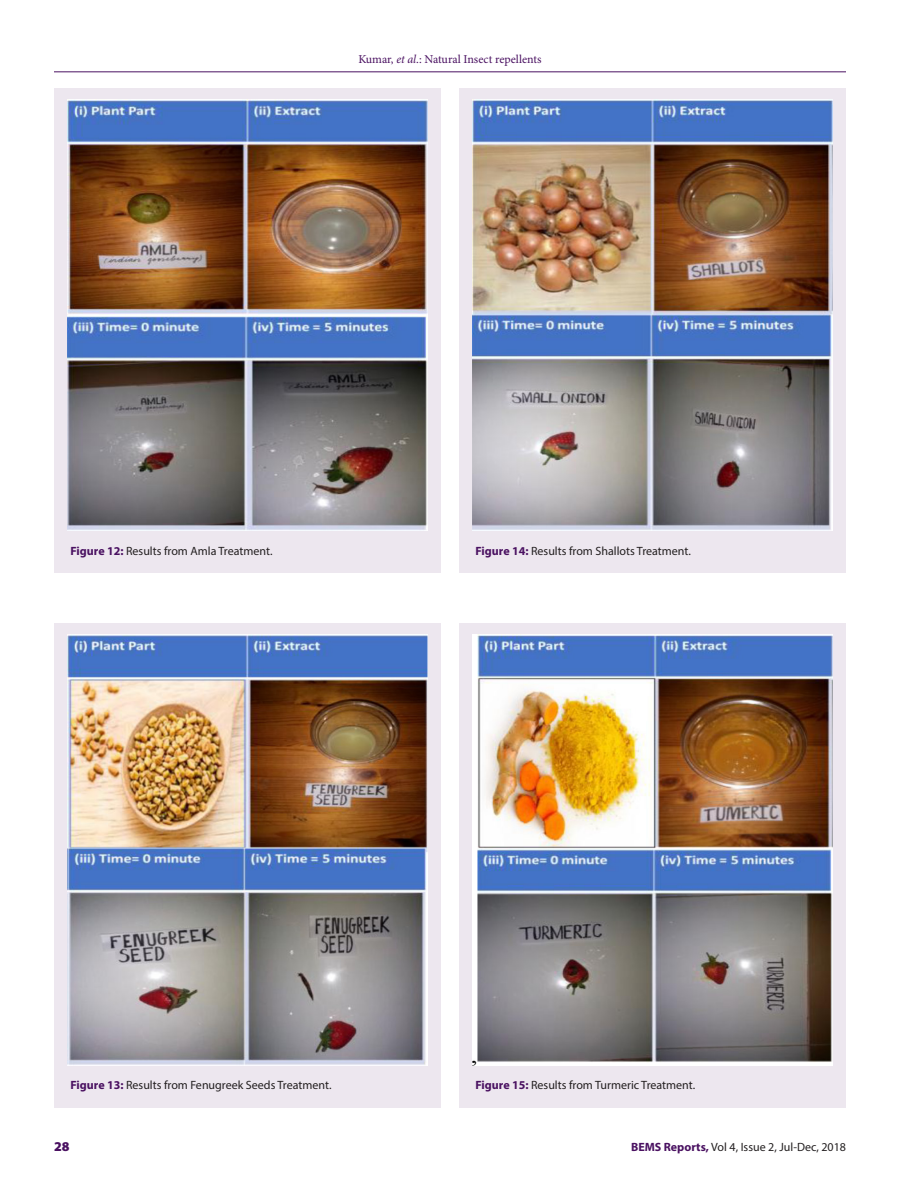
<style>
.page{position:relative;width:918px;height:1188px;background:#fff}
.page>*{position:absolute;margin:0;border:0;box-sizing:border-box;transform-origin:0 0}
.t1{font:900 13.5px "Myriad Pro";color:#4a1161}
.FIG_CAP{font:12px "Myriad Pro";color:#231f20}
.t2{font:12px "Minion Pro";color:#4a1161}
.s1{font-style:italic}
.s2{font-weight:700;color:#4a1161}
</style>
<div class="page">
<hr style="left:54px;top:72px;width:792px;height:1px;background:#4a1161">
<div style="left:54px;top:88px;width:387px;height:485px;background:#ede7ef"></div>
<img style="left:68px;top:100px;width:359px;height:431px">
<div style="left:54px;top:623px;width:387px;height:485px;background:#ede7ef"></div>
<img style="left:68px;top:634px;width:360px;height:431px">
<div style="left:459px;top:88px;width:387px;height:485px;background:#ede7ef"></div>
<img style="left:473px;top:100px;width:359px;height:431px">
<div style="left:459px;top:623px;width:387px;height:485px;background:#ede7ef"></div>
<img style="left:473px;top:634px;width:359px;height:431px">
<p class="t2" style="left:358px;top:51px;width:185px">Kumar, <span class="s1">et al</span>.: Natural Insect repellents</p>
<p class="FIG_CAP" style="left:70px;top:543px;width:204px"><span class="s2">Figure 12:</span> Results from Amla Treatment.</p>
<p class="FIG_CAP" style="left:476px;top:543px;width:217px"><span class="s2">Figure 14:</span> Results from Shallots Treatment.</p>
<p class="FIG_CAP" style="left:70px;top:1078px;width:262px"><span class="s2">Figure 13:</span> Results from Fenugreek Seeds Treatment.</p>
<p class="FIG_CAP" style="left:476px;top:1078px;width:221px"><span class="s2">Figure 15:</span> Results from Turmeric Treatment.</p>
<p class="t1" style="left:54px;top:1137px;width:17px">28</p>
<p class="FIG_CAP" style="left:631px;top:1139px;width:216px"><span class="s2">BEMS Reports,</span> Vol 4, Issue 2, Jul-Dec, 2018</p>
</div>
